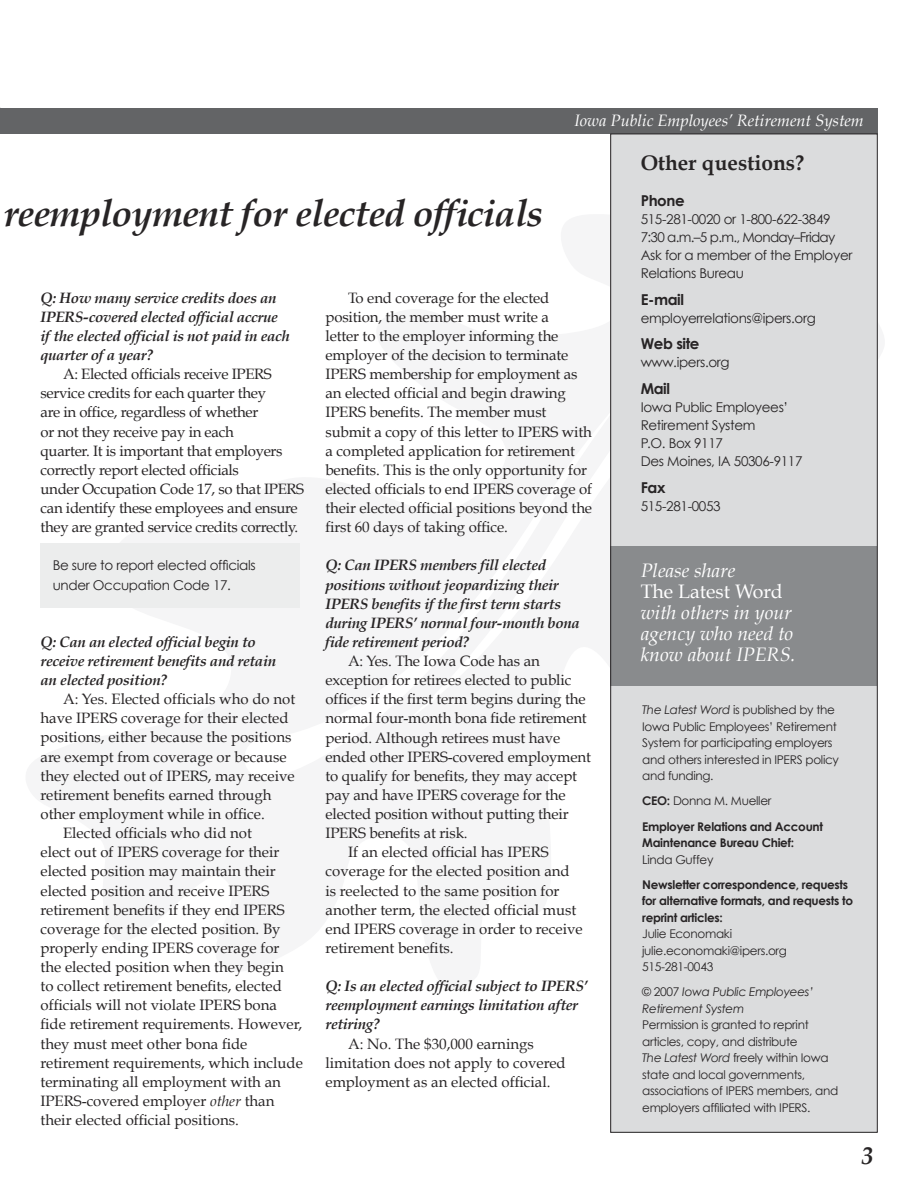
<style>
.page{position:relative;width:918px;height:1188px;background:#fff}
.page>*{position:absolute;margin:0;border:0;box-sizing:border-box;transform-origin:0 0}
.t1{font:italic 700 37.5px "Book Antiqua";letter-spacing:-.02em;color:#272425}
.t2{font:italic 700 24px "Book Antiqua";color:#272425}
.t3{font:700 21px "Book Antiqua";color:#272425}
.t4{font:italic 19.5px/21px "Book Antiqua";color:#fff}
.t5{font:19.5px "Book Antiqua";color:#fff}
.t6{font:italic 16.5px "Book Antiqua";color:#fff}
.t7{font:15px/19px "Book Antiqua";letter-spacing:-.01em;color:#272425}
.t8{font:italic 700 15px/19.2px "Book Antiqua";letter-spacing:-.02em;color:#272425}
.t9{font:700 15px "Century Gothic";letter-spacing:-.025em;color:#272425}
.t10{font:13.5px/18px "Century Gothic";letter-spacing:-.025em;color:#272425}
.t11{font:12px/16.5px "Century Gothic";letter-spacing:-.025em;color:#272425}
.t12{font:700 12px/16.5px "Century Gothic";letter-spacing:-.025em;color:#272425}
.t13{font:italic 12px/16.5px "Century Gothic";letter-spacing:-.025em;color:#272425}
.s1{font-style:italic}
.s2{font-weight:400}
.s3{font-style:normal}
</style>
<div class="page">
<div style="left:0;top:108px;width:878px;height:26px;background:#636466"></div>
<div style="left:611px;top:134px;width:266px;height:998px;background:#dbdcdd"></div>
<div style="left:610px;top:546px;width:268px;height:140px;background:#898b8d"></div>
<div style="left:40px;top:543px;width:260px;height:64px;background:#eceded"></div>
<p class="t6" style="left:574px;top:111px;width:291px">Iowa Public Employees’ Retirement System</p>
<h1 class="t1" style="left:4px;top:192px;width:541px">reemployment for elected officials</h1>
<p class="t8" style="left:40px;top:288px;width:251px">Q: How many service credits does an IPERS-covered elected official accrue if the elected official is not paid in each quarter of a year?</p>
<p class="t7" style="left:40px;top:364px;width:265px;text-indent:22px">A: Elected officials receive IPERS service credits for each quarter they<br>are in office, regardless of whether<br>or not they receive pay in each<br>quarter. It is important that employers correctly report elected officials<br>under Occupation Code 17, so that IPERS can identify these employees and ensure they are granted service credits correctly.</p>
<p class="t10" style="left:53px;top:556px;width:205px;line-height:19.2px">Be sure to report elected officials under Occupation Code 17.</p>
<p class="t8" style="left:40px;top:632px;width:237px">Q: Can an elected official begin to receive retirement benefits and retain an elected position?</p>
<p class="t7" style="left:63px;top:690px;width:234px">A: Yes. Elected officials who do not</p>
<p class="t7" style="left:40px;top:709px;width:250px">have IPERS coverage for their elected</p>
<p class="t7" style="left:40px;top:728px;width:252px">positions, either because the positions</p>
<p class="t7" style="left:40px;top:747px;width:248px">are exempt from coverage or because</p>
<p class="t7" style="left:40px;top:766px;width:256px">they elected out of IPERS, may receive</p>
<p class="t7" style="left:40px;top:785px;width:233px">retirement benefits earned through</p>
<p class="t7" style="left:40px;top:804px;width:226px">other employment while in office.</p>
<p class="t7" style="left:63px;top:824px;width:191px">Elected officials who did not</p>
<p class="t7" style="left:40px;top:843px;width:240px">elect out of IPERS coverage for their</p>
<p class="t7" style="left:40px;top:862px;width:237px">elected position may maintain their</p>
<p class="t7" style="left:40px;top:881px;width:231px">elected position and receive IPERS</p>
<p class="t7" style="left:40px;top:900px;width:246px">retirement benefits if they end IPERS</p>
<p class="t7" style="left:40px;top:919px;width:242px">coverage for the elected position. By</p>
<p class="t7" style="left:40px;top:938px;width:240px">properly ending IPERS coverage for</p>
<p class="t7" style="left:40px;top:957px;width:245px">the elected position when they begin</p>
<p class="t7" style="left:40px;top:977px;width:243px">to collect retirement benefits, elected</p>
<p class="t7" style="left:40px;top:996px;width:238px">officials will not violate IPERS bona</p>
<p class="t7" style="left:40px;top:1015px;width:263px">fide retirement requirements. However,</p>
<p class="t7" style="left:40px;top:1034px;width:208px">they must meet other bona fide</p>
<p class="t7" style="left:40px;top:1053px;width:264px">retirement requirements, which include</p>
<p class="t7" style="left:40px;top:1072px;width:242px">terminating all employment with an</p>
<p class="t7" style="left:40px;top:1091px;width:236px">IPERS-covered employer <span class="s1">other</span> than</p>
<p class="t7" style="left:40px;top:1110px;width:200px">their elected official positions.</p>
<p class="t7" style="left:326px;top:288px;width:268px;text-indent:22px">To end coverage for the elected position, the member must write a<br>letter to the employer informing the employer of the decision to terminate IPERS membership for employment as an elected official and begin drawing IPERS benefits. The member must submit a copy of this letter to IPERS with a completed application for retirement benefits. This is the only opportunity for elected officials to end IPERS coverage of their elected official positions beyond the first 60 days of taking office.</p>
<p class="t8" style="left:326px;top:556px;width:256px">Q: Can IPERS members fill elected positions without jeopardizing their IPERS benefits if the first term starts during IPERS’ normal four-month bona fide retirement period?</p>
<p class="t7" style="left:348px;top:651px;width:193px">A: Yes. The Iowa Code has an</p>
<p class="t7" style="left:326px;top:671px;width:247px">exception for retirees elected to public</p>
<p class="t7" style="left:326px;top:690px;width:262px">offices if the first term begins during the</p>
<p class="t7" style="left:326px;top:709px;width:263px">normal four-month bona fide retirement</p>
<p class="t7" style="left:326px;top:728px;width:236px">period. Although retirees must have</p>
<p class="t7" style="left:326px;top:747px;width:267px">ended other IPERS-covered employment</p>
<p class="t7" style="left:326px;top:766px;width:253px">to qualify for benefits, they may accept</p>
<p class="t7" style="left:326px;top:785px;width:242px">pay and have IPERS coverage for the</p>
<p class="t7" style="left:326px;top:804px;width:245px">elected position without putting their</p>
<p class="t7" style="left:326px;top:824px;width:144px">IPERS benefits at risk.</p>
<p class="t7" style="left:348px;top:843px;width:202px">If an elected official has IPERS</p>
<p class="t7" style="left:326px;top:862px;width:246px">coverage for the elected position and</p>
<p class="t7" style="left:326px;top:881px;width:236px">is reelected to the same position for</p>
<p class="t7" style="left:326px;top:900px;width:253px">another term, the elected official must</p>
<p class="t7" style="left:326px;top:919px;width:259px">end IPERS coverage in order to receive</p>
<p class="t7" style="left:326px;top:938px;width:130px">retirement benefits.</p>
<p class="t8" style="left:326px;top:977px;width:264px">Q: Is an elected official subject to IPERS’ reemployment earnings limitation after retiring?</p>
<p class="t7" style="left:326px;top:1034px;width:242px;text-indent:22px">A: No. The $30,000 earnings limitation does not apply to covered employment as an elected official.</p>
<h3 class="t3" style="left:641px;top:151px;width:165px">Other questions?</h3>
<p class="t9" style="left:641px;top:191px;width:46px">Phone</p>
<p class="t10" style="left:641px;top:210px;width:213px">515-281-0020 or 1-800-622-3849<br>7:30 a.m.–5 p.m., Monday–Friday<br>Ask for a member of the Employer<br>Relations Bureau</p>
<p class="t9" style="left:641px;top:290px;width:45px">E-mail</p>
<p class="t10" style="left:641px;top:309px;width:177px">employerrelations@ipers.org</p>
<p class="t9" style="left:641px;top:334px;width:60px">Web site</p>
<p class="t10" style="left:641px;top:353px;width:91px">www.ipers.org</p>
<p class="t9" style="left:641px;top:379px;width:31px">Mail</p>
<p class="t10" style="left:641px;top:398px;width:163px">Iowa Public Employees’<br>Retirement System<br>P.O. Box 9117<br>Des Moines, IA 50306-9117</p>
<p class="t9" style="left:641px;top:478px;width:26px">Fax</p>
<p class="t10" style="left:641px;top:496px;width:82px">515-281-0053</p>
<h3 class="t4" style="left:641px;top:560px;width:96px">Please share</h3>
<h3 class="t5" style="left:641px;top:579px;width:143px">The Latest Word</h3>
<h3 class="t4" style="left:641px;top:602px;width:156px">with others in your agency who need to know about IPERS.</h3>
<p class="t11" style="left:642px;top:701px;width:198px"><span class="s1">The Latest Word</span> is published by the<br>Iowa Public Employees’ Retirement<br>System for participating employers and others interested in IPERS policy and funding.</p>
<p class="t12" style="left:642px;top:788px;width:182px;line-height:25.2px">CEO: <span class="s2">Donna M. Mueller<br></span>Employer Relations and Account</p>
<p class="t12" style="left:642px;top:834px;width:153px">Maintenance Bureau Chief:</p>
<p class="t11" style="left:642px;top:851px;width:73px">Linda Guffey</p>
<p class="t12" style="left:642px;top:876px;width:213px">N ewsletter correspondence, requests for alternative formats, and requests to reprint articles:</p>
<p class="t11" style="left:642px;top:925px;width:146px">Julie Economaki julie.economaki@ipers.org<br>515-281-0043</p>
<p class="t13" style="left:642px;top:984px;width:173px"><span class="s3">© 2007</span> Iowa Public Employees’<br>Retirement System</p>
<p class="t11" style="left:642px;top:1017px;width:198px">Permission is granted to reprint articles, copy, and distribute<br><span class="s1">The Latest Word</span> freely within Iowa state and local governments, associations of IPERS members, and employers affiliated with IPERS.</p>
<h2 class="t2" style="left:862px;top:1142px;width:13px">3</h2>
</div>
